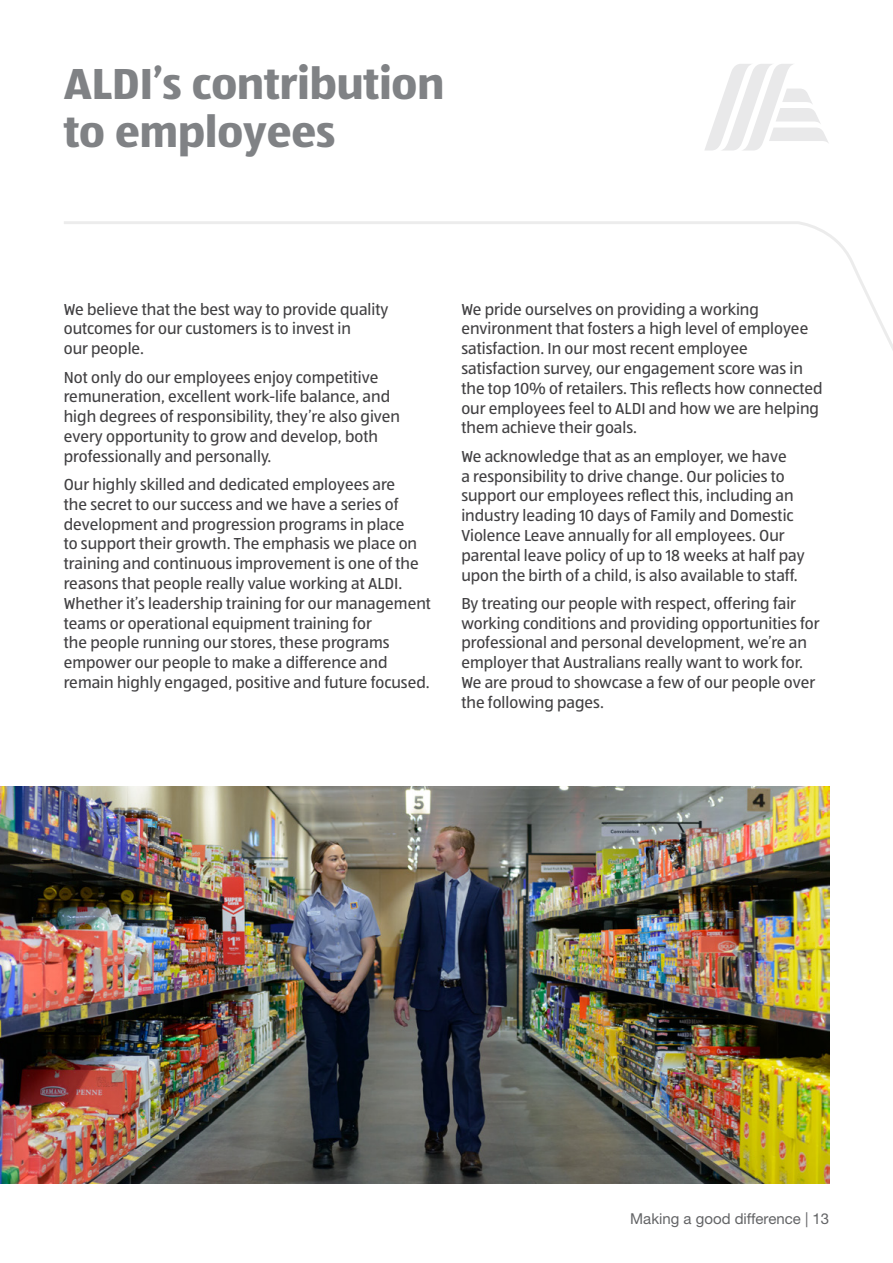
<style>
.page{position:relative;width:893px;height:1263px;background:#fff}
.page>*{position:absolute;margin:0;border:0;box-sizing:border-box;transform-origin:0 0}
.t1{font:700 45px/48.6px "ALDISUEDOT";color:#808285}
.t2{font:16.5px/19.8px "ALDISUEDOT";color:#414042}
.t3{font:15px "Helvetica Neue";color:#636466}
</style>
<div class="page">
<img style="left:0;top:787px;width:829px;height:396px">
<svg style="left:705px;top:64px;width:124px;height:87px"></svg>
<svg style="left:64px;top:221px;width:829px;height:129px"></svg>
<h1 class="t1" style="left:64px;top:58px;width:382px">ALDI’s contribution to employees</h1>
<p class="t2" style="left:64px;top:299px;width:326px">We believe that the best way to provide quality outcomes for our customers is to invest in<br>our people.</p>
<p class="t2" style="left:64px;top:366px;width:338px">Not only do our employees enjoy competitive remuneration, excellent work-life balance, and high degrees of responsibility, they’re also given every opportunity to grow and develop, both professionally and personally.</p>
<p class="t2" style="left:64px;top:474px;width:369px">Our highly skilled and dedicated employees are<br>the secret to our success and we have a series of development and progression programs in place<br>to support their growth. The emphasis we place on training and continuous improvement is one of the reasons that people really value working at ALDI.<br>Whether it’s leadership training for our management teams or operational equipment training for<br>the people running our stores, these programs empower our people to make a difference and remain highly engaged, positive and future focused.</p>
<p class="t2" style="left:461px;top:299px;width:363px">We pride ourselves on providing a working environment that fosters a high level of employee satisfaction. In our most recent employee satisfaction survey, our engagement score was in the top 10% of retailers. This reflects how connected our employees feel to ALDI and how we are helping them achieve their goals.</p>
<p class="t2" style="left:461px;top:446px;width:345px">We acknowledge that as an employer, we have<br>a responsibility to drive change. Our policies to support our employees reflect this, including an industry leading 10 days of Family and Domestic Violence Leave annually for all employees. Our parental leave policy of up to 18 weeks at half pay upon the birth of a child, is also available to staff.</p>
<p class="t2" style="left:461px;top:593px;width:360px">By treating our people with respect, offering fair working conditions and providing opportunities for professional and personal development, we’re an employer that Australians really want to work for.<br>We are proud to showcase a few of our people over the following pages.</p>
<p class="t3" style="left:630px;top:1210px;width:200px">Making a good difference | 13</p>
</div>
